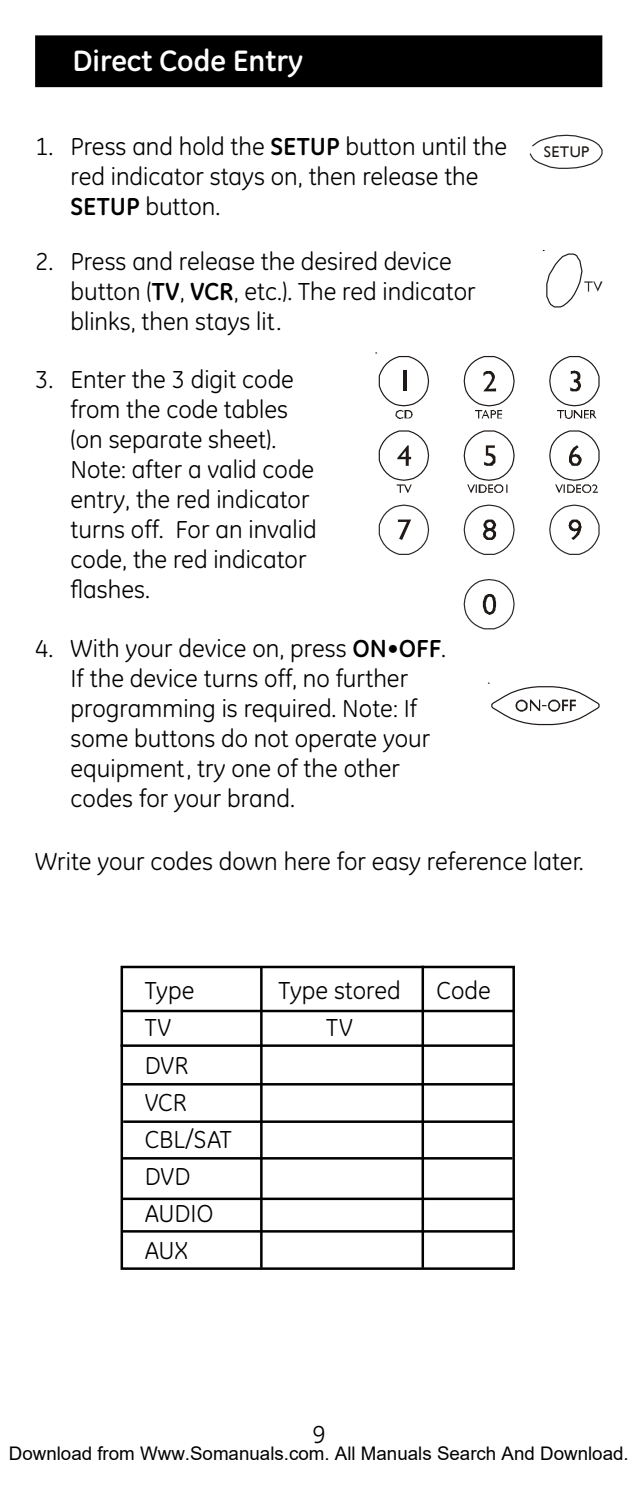
<style>
.page{position:relative;width:638px;height:1489px;background:#fff}
.page>*{position:absolute;margin:0;border:0;box-sizing:border-box;transform-origin:0 0}
.t1{font:700 30px "GE Inspira";color:#fff}
.t2{font:25px/30px "GE Inspira";color:#000}
.t3{font:18.75px "Arial";color:#000}
.t4{font:15.5px "Gill Sans";letter-spacing:.03em;color:#1f1a17}
.s1{font-weight:700}
</style>
<div class="page">
<div style="left:36px;top:37px;width:565px;height:49px;background:#000"></div>
<div style="left:35px;top:35px;width:567px;height:52px;border:2px solid #000"></div>
<div style="left:121px;top:965px;width:394px;height:304px;border:2px solid #000"></div>
<hr style="left:121px;top:1044px;width:393px;height:2px;background:#000">
<hr style="left:121px;top:1082px;width:394px;height:3px;background:#000">
<hr style="left:123px;top:1120px;width:390px;height:2px;background:#000">
<hr style="left:123px;top:1156px;width:389px;height:3px;background:#000">
<hr style="left:260px;top:967px;width:2px;height:300px;background:#000">
<hr style="left:421px;top:965px;width:3px;height:302px;background:#000">
<hr style="left:122px;top:1197px;width:392px;height:2px;background:#000">
<hr style="left:121px;top:1009px;width:394px;height:3px;background:#000">
<hr style="left:122px;top:1229px;width:392px;height:3px;background:#000">
<svg style="left:529px;top:134px;width:74px;height:35px"></svg>
<svg style="left:543px;top:250px;width:59px;height:58px"></svg>
<svg style="left:488px;top:682px;width:112px;height:43px"></svg>
<svg style="left:378px;top:504px;width:222px;height:126px"></svg>
<svg style="left:378px;top:430px;width:222px;height:63px"></svg>
<svg style="left:376px;top:352px;width:224px;height:67px"></svg>
<p class="t1" style="left:72px;top:42px;width:232px">Direct Code Entry</p>
<p class="t2" style="left:71px;top:131px;width:438px;text-indent:-35px">1. Press and hold the <span class="s1">SETUP</span> button until the red indicator stays on, then release the<br><span class="s1">SETUP</span> button.</p>
<p class="t2" style="left:71px;top:246px;width:407px;text-indent:-35px">2. Press and release the desired device button (<span class="s1">TV</span>, <span class="s1">VCR</span>, etc.). The red indicator blinks, then stays lit.</p>
<p class="t2" style="left:71px;top:364px;width:247px;text-indent:-35px">3. Enter the 3 digit code from the code tables (on separate sheet).<br>Note: after a valid code entry, the red indicator turns off. For an invalid code, the red indicator flashes.</p>
<p class="t2" style="left:71px;top:633px;width:377px;text-indent:-35px">4. With your device on, press <span class="s1">ON•OFF</span>.<br>If the device turns off, no further programming is required. Note: If some buttons do not operate your equipment, try one of the other codes for your brand.</p>
<p class="t4" style="left:544px;top:143px;width:47px">SETUP</p>
<p class="t2" style="left:35px;top:846px;width:550px">Write your codes down here for easy reference later.</p>
<p class="t2" style="left:145px;top:975px;width:51px">Type</p>
<p class="t2" style="left:278px;top:975px;width:124px">Type stored</p>
<p class="t2" style="left:436px;top:975px;width:56px">Code</p>
<p class="t2" style="left:145px;top:1012px;width:28px">TV</p>
<p class="t2" style="left:326px;top:1012px;width:28px">TV</p>
<p class="t2" style="left:145px;top:1046px;width:88px;line-height:37px">DVR<br>VCR<br>CBL/SAT<br>DVD<br>AUDIO<br>AUX</p>
<p class="t3" style="left:9px;top:1442px;width:621px">Download from Www.Somanuals.com. All Manuals Search And Download.</p>
</div>
